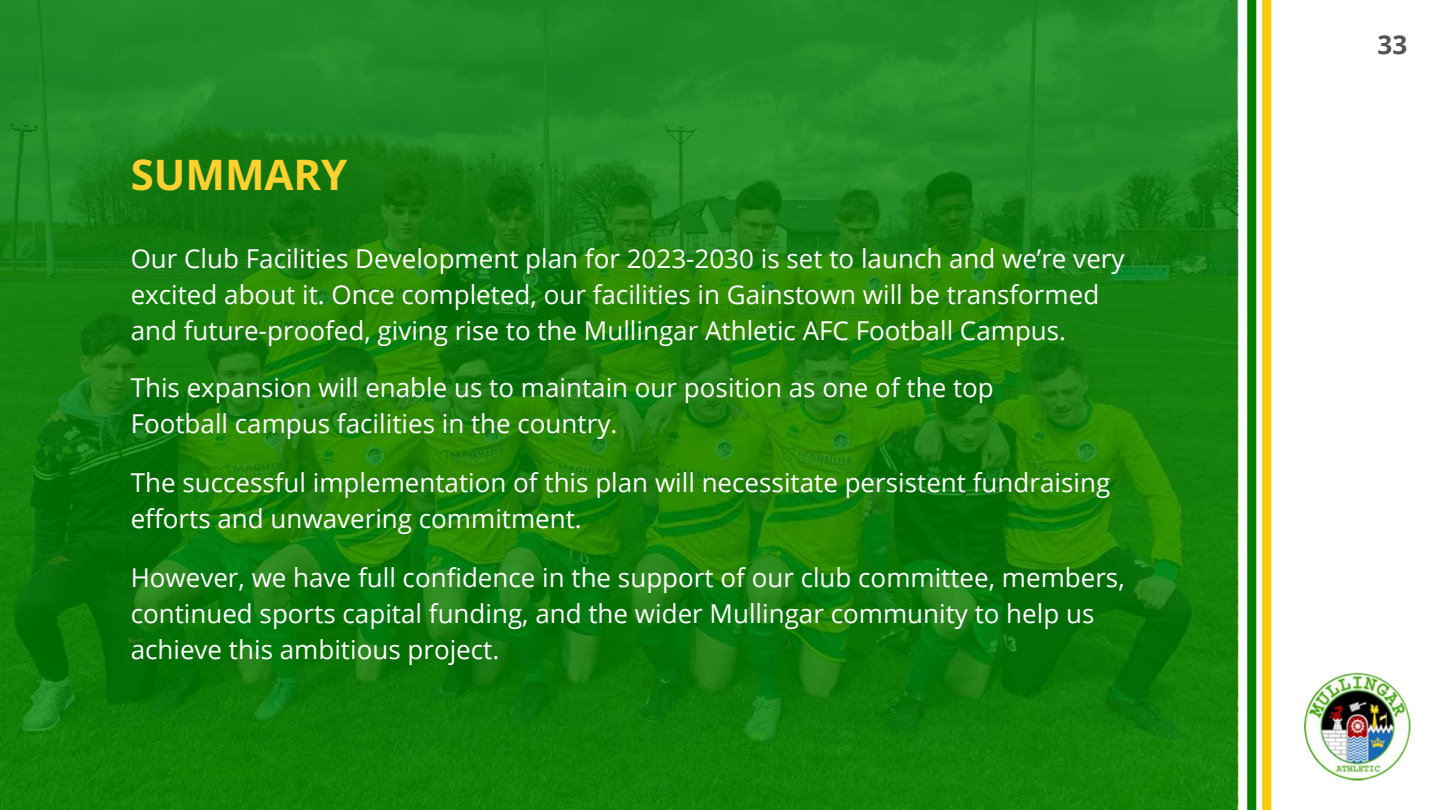
<style>
.page{position:relative;width:1440px;height:810px;background:#fff}
.page>*{position:absolute;margin:0;border:0;box-sizing:border-box;transform-origin:0 0}
.t1{font:700 42px "Open Sans";color:#ffd12f}
.t2{font:26px/36px "Open Sans";color:#fff}
.t3{font:700 26px "Open Sans";color:#545454}
</style>
<div class="page">
<img style="left:0;top:0;width:1273px;height:810px">
<img style="left:1304px;top:672px;width:107px;height:109px">
<h1 class="t1" style="left:131px;top:145px;width:218px">SUMMARY</h1>
<p class="t2" style="left:131px;top:240px;width:995px">Our Club Facilities Development plan for 2023-2030 is set to launch and we’re very excited about it. Once completed, our facilities in Gainstown will be transformed and future-proofed, giving rise to the Mullingar Athletic AFC Football Campus.</p>
<p class="t2" style="left:131px;top:369px;width:865px">This expansion will enable us to maintain our position as one of the top<br>Football campus facilities in the country.</p>
<p class="t2" style="left:131px;top:464px;width:981px">The successful implementation of this plan will necessitate persistent fundraising efforts and unwavering commitment.</p>
<p class="t2" style="left:131px;top:559px;width:996px">However, we have full confidence in the support of our club committee, members, continued sports capital funding, and the wider Mullingar community to help us achieve this ambitious project.</p>
<p class="t3" style="left:1378px;top:27px;width:31px">33</p>
</div>
